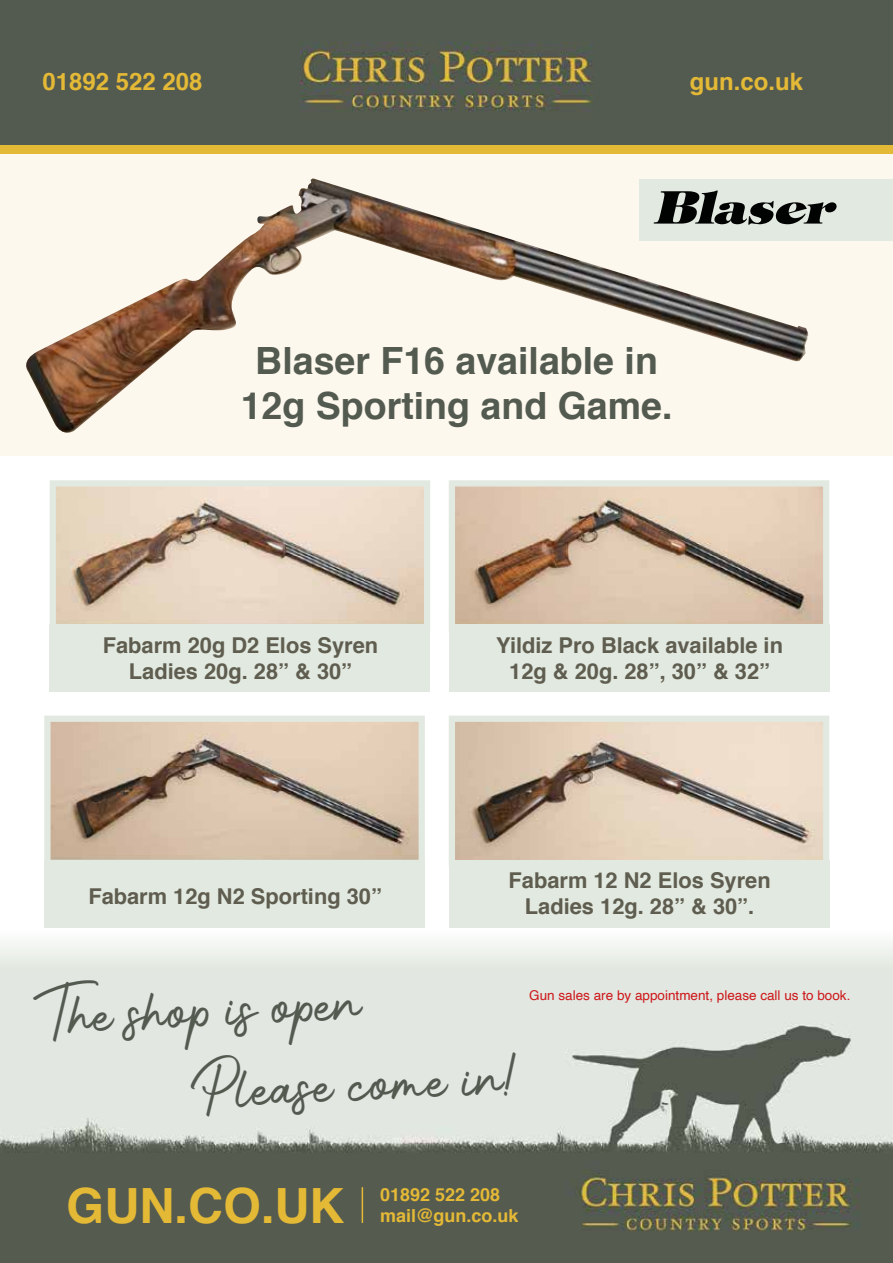
<style>
.page{position:relative;width:893px;height:1263px;background:#fff}
.page>*{position:absolute;margin:0;border:0;box-sizing:border-box;transform-origin:0 0}
.t1{font:700 48.6px "Helvetica";color:#e4b936}
.t2{font:700 37.5px/45px "Helvetica";color:#535a50;text-align:center}
.t3{font:36px "Photoshoot";color:#535a50}
.t4{font:700 24px "Helvetica";color:#e4b936}
.t5{font:700 21.9px/26.2px "Helvetica";color:#5f5d4f;text-align:center}
.t6{font:700 18px "Helvetica";color:#e4b936}
.t7{font:13.5px "Helvetica";color:#cd1719}
</style>
<div class="page">
<div style="left:0;top:914px;width:893px;height:59px;background:linear-gradient(to bottom,#fff,#e1e8df)"></div>
<img style="left:0;top:973px;width:893px;height:290px">
<hr style="left:362px;top:1187px;width:1px;height:36px;background:#e4b936">
<div style="left:0;top:0;width:893px;height:145px;background:#535a50"></div>
<img style="left:301px;top:43px;width:291px;height:69px">
<div style="left:0;top:145px;width:893px;height:9px;background:#e4b936"></div>
<div style="left:0;top:154px;width:893px;height:302px;background:#fdf8ee"></div>
<img style="left:26px;top:178px;width:782px;height:255px">
<img style="left:57px;top:487px;width:366px;height:137px">
<div style="left:50px;top:480px;width:380px;height:152px;border:6px solid #e2e9e0"></div>
<div style="left:50px;top:624px;width:380px;height:68px;background:#e2e9e0"></div>
<img style="left:456px;top:487px;width:366px;height:137px">
<div style="left:449px;top:480px;width:380px;height:152px;border:6px solid #e2e9e0"></div>
<div style="left:449px;top:624px;width:380px;height:68px;background:#e2e9e0"></div>
<img style="left:456px;top:723px;width:366px;height:136px">
<div style="left:449px;top:716px;width:380px;height:151px;border:6px solid #e2e9e0"></div>
<div style="left:449px;top:860px;width:380px;height:68px;background:#e2e9e0"></div>
<img style="left:51px;top:723px;width:367px;height:137px">
<div style="left:44px;top:716px;width:381px;height:151px;border:6px solid #e2e9e0"></div>
<div style="left:44px;top:860px;width:381px;height:68px;background:#e2e9e0"></div>
<div style="left:640px;top:179px;width:253px;height:61px;background:#e2e9e0"></div>
<svg style="left:653px;top:190px;width:184px;height:35px"></svg>
<p class="t4" style="left:43px;top:63px;width:162px">01892 522 208</p>
<p class="t4" style="left:690px;top:63px;width:115px">gun.co.uk</p>
<h2 class="t2" style="left:241px;top:338px;width:433px">Blaser F16 available in<br>12g Sporting and Game.</h2>
<p class="t5" style="left:103px;top:632px;width:277px">Fabarm 20g D2 Elos Syren<br>Ladies 20g. 28” &amp; 30”</p>
<p class="t5" style="left:496px;top:632px;width:288px">Yildiz Pro Black available in<br>12g &amp; 20g. 28”, 30” &amp; 32”</p>
<p class="t5" style="left:88px;top:883px;width:295px">Fabarm 12g N2 Sporting 30”</p>
<p class="t5" style="left:509px;top:867px;width:264px">Fabarm 12 N2 Elos Syren<br>Ladies 12g. 28” &amp; 30”.</p>
<h3 class="t3" style="left:33px;top:1000px;width:329px;rotate:-3deg">The shop is open</h3>
<h3 class="t3" style="left:190px;top:1075px;width:327px;rotate:-3deg">Please come in!</h3>
<p class="t7" style="left:529px;top:985px;width:323px">Gun sales are by appointment, please call us to book.</p>
<h1 class="t1" style="left:67px;top:1166px;width:280px">GUN.CO.UK</h1>
<p class="t6" style="left:380px;top:1180px;width:122px">01892 522 208</p>
<p class="t6" style="left:380px;top:1201px;width:140px">mail@gun.co.uk</p>
</div>
